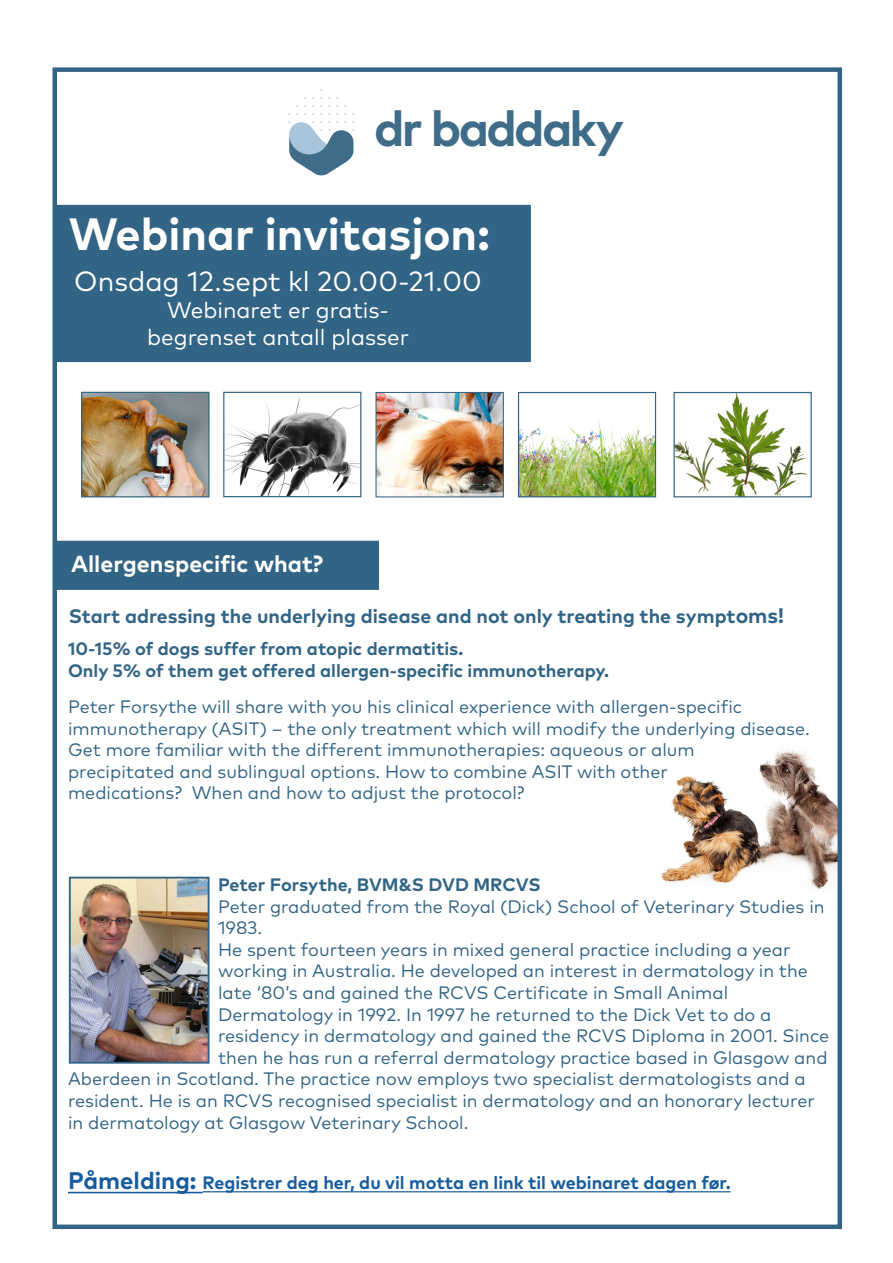
<style>
.page{position:relative;width:893px;height:1263px;background:#fff}
.page>*{position:absolute;margin:0;border:0;box-sizing:border-box;transform-origin:0 0}
.t1{font:700 49.65px "FF Mark Pro";letter-spacing:-.055em;color:#3e6c89}
.t2{font:700 45.15px "FF Mark Pro";color:#fff}
.t3{font:27.75px "FF Mark Pro";color:#fff}
.t4{font:700 23.25px "FF Mark Pro";color:#fff}
.t5{font:22.5px "FF Mark Pro";color:#fff}
.t6{font:700 19.5px "FF Mark Pro";color:#326485}
.t7{font:18px/21.6px "FF Mark Pro";color:#326485}
.t8{font:700 18px/21.6px "FF Mark Pro";color:#326485}
.t9{font:700 18px "FF Mark Pro";color:#175d9e}
.s1{font-size:21px}
.s2{font-size:24px}
</style>
<div class="page">
<img style="left:661px;top:749px;width:176px;height:141px">
<hr style="left:68px;top:1192px;width:135px;height:1px;background:#175d9e">
<hr style="left:203px;top:1191px;width:528px;height:1px;background:#175d9e">
<div style="left:54px;top:203px;width:478px;height:161px;background:#326485;border:2px solid #fff"></div>
<div style="left:55px;top:539px;width:326px;height:52px;background:#326485;border:2px solid #fff"></div>
<img style="left:72px;top:880px;width:135px;height:181px">
<div style="left:69px;top:877px;width:141px;height:187px;border:2px solid #326485"></div>
<img style="left:377px;top:394px;width:125px;height:101px">
<div style="left:375px;top:392px;width:129px;height:105px;border:1px solid #326485"></div>
<img style="left:225px;top:397px;width:134px;height:98px">
<div style="left:223px;top:392px;width:138px;height:105px;border:1px solid #326485"></div>
<img style="left:520px;top:419px;width:134px;height:76px">
<div style="left:518px;top:392px;width:138px;height:105px;border:1px solid #326485"></div>
<img style="left:676px;top:394px;width:132px;height:101px">
<div style="left:674px;top:392px;width:138px;height:105px;border:1px solid #326485"></div>
<img style="left:83px;top:394px;width:125px;height:101px">
<div style="left:81px;top:392px;width:129px;height:105px;border:1px solid #326485"></div>
<svg style="left:288px;top:121px;width:66px;height:55px"></svg>
<div style="left:52px;top:67px;width:790px;height:1162px;border:4px solid #326485"></div>
<p class="t1" style="left:374px;top:91px;width:251px">dr baddaky</p>
<p class="t2" style="left:69px;top:200px;width:422px">Webinar invitasjon:</p>
<p class="t3" style="left:74px;top:261px;width:409px">Onsdag 12.sept kl 20.00-21.00</p>
<p class="t5" style="left:167px;top:294px;width:223px">Webinaret er gratis-</p>
<p class="t5" style="left:147px;top:321px;width:263px">begrenset antall plasser</p>
<p class="t4" style="left:71px;top:546px;width:254px">Allergenspecific what?</p>
<p class="t6" style="left:69px;top:601px;width:717px">Start adressing the underlying disease and not only treating the sympt<span class="s1">oms!</span></p>
<p class="t8" style="left:68px;top:637px;width:542px">10-15% of dogs suffer from atopic dermatitis.<br>Only 5% of them get offered allergen-specific immunotherapy.</p>
<p class="t7" style="left:68px;top:694px;width:743px">Peter Forsythe will share with you his clinical experience with allergen-specific immunotherapy (ASIT) – the only treatment which will modify the underlying disease.<br>Get more familiar with the different immunotherapies: aqueous or alum<br>precipitated and sublingual options. How to combine ASIT with other<br>medications? When and how to adjust the protocol?</p>
<p class="t8" style="left:218px;top:872px;width:324px">Peter Forsythe, BVM&amp;S DVD MRCVS</p>
<p class="t7" style="left:218px;top:894px;width:608px">Peter graduated from the Royal (Dick) School of Veterinary Studies in</p>
<p class="t7" style="left:218px;top:915px;width:46px">1983.</p>
<p class="t7" style="left:218px;top:937px;width:574px">He spent fourteen years in mixed general practice including a year</p>
<p class="t7" style="left:218px;top:959px;width:591px">working in Australia. He developed an interest in dermatology in the</p>
<p class="t7" style="left:218px;top:980px;width:512px">late ‘80’s and gained the RCVS Certificate in Small Animal</p>
<p class="t7" style="left:218px;top:1002px;width:555px">Dermatology in 1992. In 1997 he returned to the Dick Vet to do a</p>
<p class="t7" style="left:218px;top:1023px;width:613px">residency in dermatology and gained the RCVS Diploma in 2001. Since</p>
<p class="t7" style="left:218px;top:1045px;width:611px">then he has run a referral dermatology practice based in Glasgow and</p>
<p class="t7" style="left:68px;top:1067px;width:739px">Aberdeen in Scotland. The practice now employs two specialist dermatologists and a</p>
<p class="t7" style="left:68px;top:1088px;width:748px">resident. He is an RCVS recognised specialist in dermatology and an honorary lecturer</p>
<p class="t7" style="left:68px;top:1110px;width:402px">in dermatology at Glasgow Veterinary School.</p>
<p class="t9" style="left:68px;top:1169px;width:664px"><span class="s2">Påmelding:</span> Registrer deg her, du vil motta en link til webinaret dagen før.</p>
</div>
